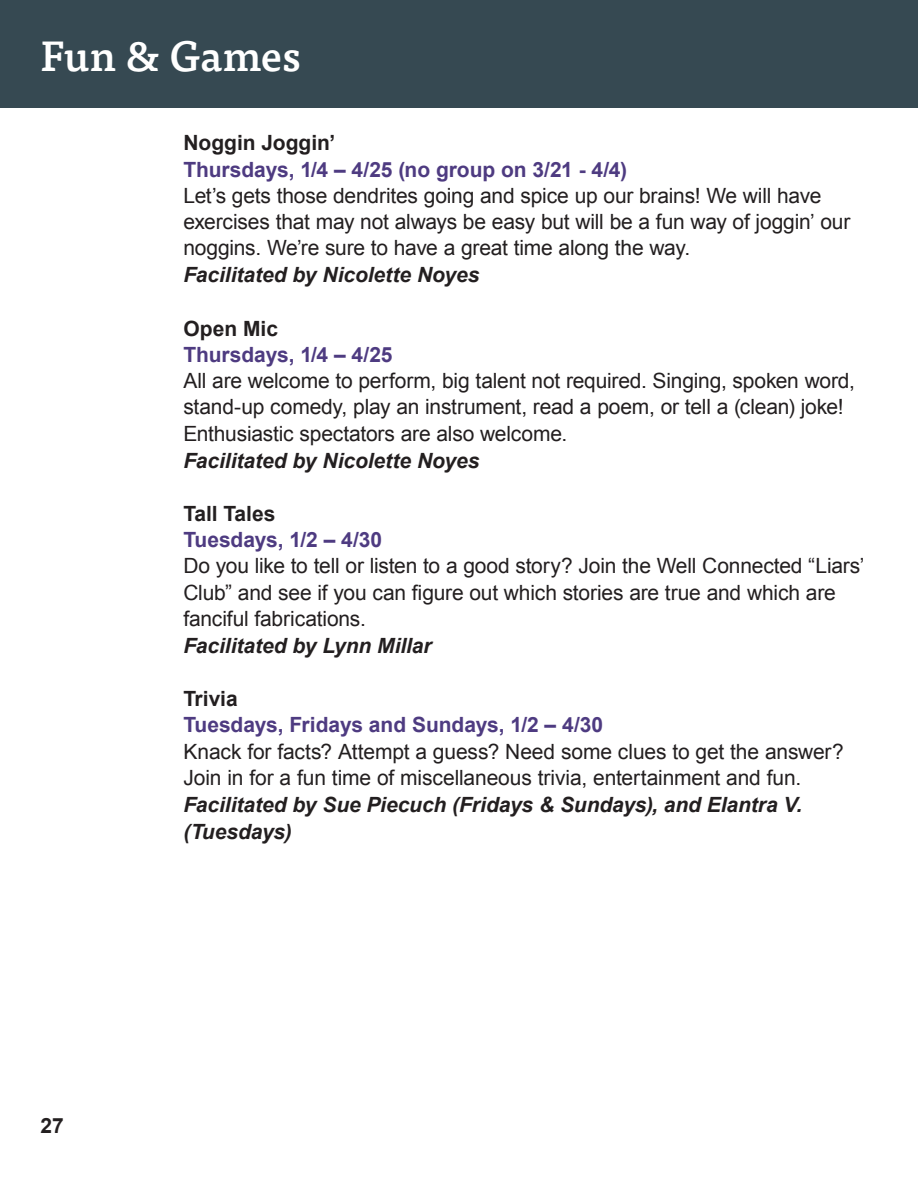
<style>
.page{position:relative;width:918px;height:1188px;background:#fff}
.page>*{position:absolute;margin:0;border:0;box-sizing:border-box;transform-origin:0 0}
.t1{font:500 42px "Tisa OT";letter-spacing:-.005em;color:#fff}
.t2{font:21px/26.2px "Arial";letter-spacing:-.01em;color:#231f20}
.t3{font:italic 700 21px/27px "Arial";letter-spacing:-.005em;color:#231f20}
.t4{font:700 21px "Arial";letter-spacing:-.005em;color:#4e3b81}
.t5{font:700 21px "Arial";color:#231f20}
</style>
<div class="page">
<div style="left:0;top:0;width:918px;height:108px;background:#364952"></div>
<p class="t1" style="left:40px;top:31px;width:262px">Fun &amp; Games</p>
<p class="t5" style="left:40px;top:1112px;width:25px">27</p>
<p class="t5" style="left:183px;top:129px;width:154px">Noggin Joggin’</p>
<p class="t4" style="left:183px;top:155px;width:445px">Thursdays, 1/4 – 4/25 (no group on 3/21 - 4/4)</p>
<p class="t2" style="left:183px;top:183px;width:668px">Let’s gets those dendrites going and spice up our brains! We will have exercises that may not always be easy but will be a fun way of joggin’ our noggins. We’re sure to have a great time along the way.</p>
<p class="t3" style="left:183px;top:262px;width:298px">Facilitated by Nicolette Noyes</p>
<p class="t5" style="left:183px;top:314px;width:96px">Open Mic</p>
<p class="t4" style="left:183px;top:341px;width:211px">Thursdays, 1/4 – 4/25</p>
<p class="t2" style="left:183px;top:368px;width:673px">All are welcome to perform, big talent not required. Singing, spoken word, stand-up comedy, play an instrument, read a poem, or tell a (clean) joke!<br>Enthusiastic spectators are also welcome.</p>
<p class="t3" style="left:183px;top:447px;width:298px">Facilitated by Nicolette Noyes</p>
<p class="t5" style="left:183px;top:500px;width:94px">Tall Tales</p>
<p class="t4" style="left:183px;top:526px;width:200px">Tuesdays, 1/2 – 4/30</p>
<p class="t2" style="left:183px;top:553px;width:683px">Do you like to tell or listen to a good story? Join the Well Connected “Liars’<br>Club” and see if you can figure out which stories are true and which are fanciful fabrications.</p>
<p class="t3" style="left:183px;top:633px;width:250px">Facilitated by Lynn Millar</p>
<p class="t5" style="left:183px;top:685px;width:56px">Trivia</p>
<p class="t4" style="left:183px;top:711px;width:421px">Tuesdays, Fridays and Sundays, 1/2 – 4/30</p>
<p class="t2" style="left:183px;top:738px;width:662px">Knack for facts? Attempt a guess? Need some clues to get the answer?<br>Join in for a fun time of miscellaneous trivia, entertainment and fun.</p>
<p class="t3" style="left:183px;top:792px;width:620px">Facilitated by Sue Piecuch (Fridays &amp; Sundays), and Elantra V. (Tuesdays)</p>
</div>
